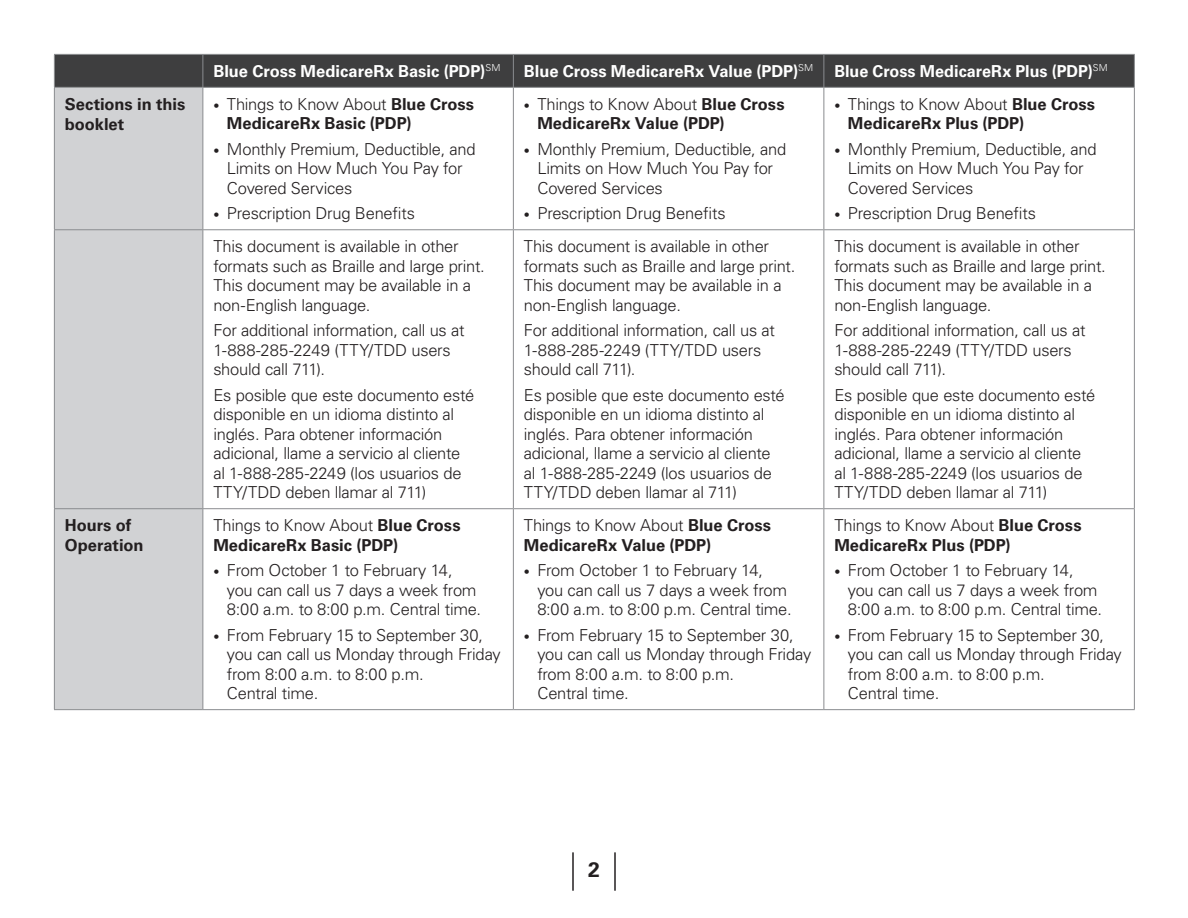
<style>
.page{position:relative;width:1188px;height:918px;background:#fff}
.page>*{position:absolute;margin:0;border:0;box-sizing:border-box;transform-origin:0 0}
.t1{font:700 21px "Univers LT Std";color:#231f20}
.chart_body{font:300 16.5px/19.5px "Univers LT Std";letter-spacing:-.015em;color:#231f20}
.chart_body-2{font:700 16.5px/19.5px "Univers LT Std";color:#231f20}
.chart_header_row{font:700 16.5px "Univers LT Std";color:#fff}
.left_column{font:700 16.5px/20.2px "Univers LT Std";color:#231f20}
.s1{font-weight:300;font-size:12px}
.s2{font-weight:300}
.s3{font-size:12px}
</style>
<div class="page">
<hr style="left:614px;top:852px;width:2px;height:39px;background:#231f20">
<hr style="left:572px;top:852px;width:2px;height:39px;background:#231f20">
<div style="left:55px;top:55px;width:1079px;height:32px;background:#3e3e3f"></div>
<div style="left:55px;top:88px;width:147px;height:621px;background:#d1d2d4"></div>
<hr style="left:202px;top:55px;width:1px;height:32px;background:#8a8c8f">
<hr style="left:824px;top:55px;width:1px;height:32px;background:#8a8c8f">
<hr style="left:1134px;top:55px;width:1px;height:32px;background:#8a8c8f">
<hr style="left:202px;top:88px;width:1px;height:141px;background:#8a8c8f">
<hr style="left:824px;top:88px;width:1px;height:141px;background:#8a8c8f">
<hr style="left:1134px;top:88px;width:1px;height:141px;background:#8a8c8f">
<hr style="left:54px;top:229px;width:149px;height:1px;background:#8a8c8f">
<hr style="left:203px;top:229px;width:310px;height:1px;background:#8a8c8f">
<hr style="left:202px;top:230px;width:1px;height:278px;background:#8a8c8f">
<hr style="left:513px;top:229px;width:311px;height:1px;background:#8a8c8f">
<hr style="left:824px;top:229px;width:311px;height:1px;background:#8a8c8f">
<hr style="left:824px;top:230px;width:1px;height:278px;background:#8a8c8f">
<hr style="left:1134px;top:230px;width:1px;height:278px;background:#8a8c8f">
<hr style="left:54px;top:508px;width:149px;height:1px;background:#8a8c8f">
<hr style="left:203px;top:508px;width:310px;height:1px;background:#8a8c8f">
<hr style="left:202px;top:509px;width:1px;height:200px;background:#8a8c8f">
<hr style="left:513px;top:508px;width:311px;height:1px;background:#8a8c8f">
<hr style="left:824px;top:508px;width:311px;height:1px;background:#8a8c8f">
<hr style="left:824px;top:509px;width:1px;height:200px;background:#8a8c8f">
<hr style="left:1134px;top:509px;width:1px;height:200px;background:#8a8c8f">
<hr style="left:54px;top:709px;width:149px;height:1px;background:#8a8c8f">
<hr style="left:203px;top:709px;width:310px;height:1px;background:#8a8c8f">
<hr style="left:513px;top:709px;width:311px;height:1px;background:#8a8c8f">
<hr style="left:824px;top:709px;width:311px;height:1px;background:#8a8c8f">
<hr style="left:54px;top:54px;width:149px;height:1px;background:#8a8c8f">
<hr style="left:54px;top:55px;width:1px;height:32px;background:#8a8c8f">
<hr style="left:203px;top:54px;width:310px;height:1px;background:#8a8c8f">
<hr style="left:513px;top:54px;width:311px;height:1px;background:#8a8c8f">
<hr style="left:513px;top:55px;width:1px;height:32px;background:#8a8c8f">
<hr style="left:824px;top:54px;width:311px;height:1px;background:#8a8c8f">
<hr style="left:54px;top:87px;width:149px;height:1px;background:#8a8c8f">
<hr style="left:203px;top:87px;width:310px;height:1px;background:#8a8c8f">
<hr style="left:513px;top:87px;width:311px;height:1px;background:#8a8c8f">
<hr style="left:824px;top:87px;width:311px;height:1px;background:#8a8c8f">
<hr style="left:54px;top:88px;width:1px;height:141px;background:#8a8c8f">
<hr style="left:513px;top:88px;width:1px;height:141px;background:#8a8c8f">
<hr style="left:54px;top:230px;width:1px;height:278px;background:#8a8c8f">
<hr style="left:513px;top:230px;width:1px;height:278px;background:#8a8c8f">
<hr style="left:54px;top:509px;width:1px;height:200px;background:#8a8c8f">
<hr style="left:513px;top:509px;width:1px;height:200px;background:#8a8c8f">
<p class="chart_header_row" style="left:213px;top:61px;width:289px">Blue Cross MedicareRx Basic (PDP)<sup>SM</sup></p>
<p class="chart_header_row" style="left:524px;top:61px;width:291px">Blue Cross MedicareRx Value (PDP)<sup>SM</sup></p>
<p class="chart_header_row" style="left:834px;top:61px;width:275px">Blue Cross MedicareRx Plus (PDP)<sup>SM</sup></p>
<p class="left_column" style="left:65px;top:94px;width:122px">Sections in this booklet</p>
<p class="chart_body-2" style="left:227px;top:94px;width:249px;text-indent:-14px"><span class="s1">•</span> <span class="s2">Things to Know About</span> Blue Cross<br>MedicareRx Basic (PDP)</p>
<p class="chart_body" style="left:227px;top:139px;width:250px;text-indent:-14px"><span class="s3">•</span> Monthly Premium, Deductible, and<br>Limits on How Much You Pay for<br>Covered Services</p>
<p class="chart_body" style="left:213px;top:204px;width:203px"><span class="s3">•</span> Prescription Drug Benefits</p>
<p class="chart_body" style="left:213px;top:237px;width:273px">This document is available in other formats such as Braille and large print.<br>This document may be available in a non‑English language.</p>
<p class="chart_body" style="left:213px;top:321px;width:253px">For additional information, call us at<br>1‑888-285-2249 (TTY/TDD users should call 711).</p>
<p class="chart_body" style="left:213px;top:385px;width:262px">Es posible que este documento esté disponible en un idioma distinto al inglés. Para obtener información adicional, llame a servicio al cliente al 1‑888-285-2249 (los usuarios de TTY/TDD deben llamar al 711)</p>
<p class="left_column" style="left:65px;top:515px;width:80px">Hours of<br>Operation</p>
<p class="chart_body-2" style="left:213px;top:516px;width:249px"><span class="s2">Things to Know About</span> Blue Cross<br>MedicareRx Basic (PDP)</p>
<p class="chart_body" style="left:227px;top:561px;width:256px;text-indent:-14px"><span class="s3">•</span> From October 1 to February 14, you can call us 7 days a week from<br>8:00 a.m. to 8:00 p.m. Central time.</p>
<p class="chart_body" style="left:227px;top:625px;width:275px;text-indent:-14px"><span class="s3">•</span> From February 15 to September 30, you can call us Monday through Friday from 8:00 a.m. to 8:00 p.m.<br>Central time.</p>
<p class="chart_body-2" style="left:537px;top:94px;width:249px;text-indent:-14px"><span class="s1">•</span> <span class="s2">Things to Know About</span> Blue Cross<br>MedicareRx Value (PDP)</p>
<p class="chart_body" style="left:537px;top:139px;width:250px;text-indent:-14px"><span class="s3">•</span> Monthly Premium, Deductible, and<br>Limits on How Much You Pay for<br>Covered Services</p>
<p class="chart_body" style="left:524px;top:204px;width:203px"><span class="s3">•</span> Prescription Drug Benefits</p>
<p class="chart_body" style="left:524px;top:237px;width:273px">This document is available in other formats such as Braille and large print.<br>This document may be available in a non‑English language.</p>
<p class="chart_body" style="left:524px;top:321px;width:253px">For additional information, call us at<br>1‑888-285-2249 (TTY/TDD users should call 711).</p>
<p class="chart_body" style="left:524px;top:385px;width:262px">Es posible que este documento esté disponible en un idioma distinto al inglés. Para obtener información adicional, llame a servicio al cliente al 1‑888-285-2249 (los usuarios de TTY/TDD deben llamar al 711)</p>
<p class="chart_body-2" style="left:524px;top:516px;width:249px"><span class="s2">Things to Know About</span> Blue Cross<br>MedicareRx Value (PDP)</p>
<p class="chart_body" style="left:537px;top:561px;width:256px;text-indent:-14px"><span class="s3">•</span> From October 1 to February 14, you can call us 7 days a week from<br>8:00 a.m. to 8:00 p.m. Central time.</p>
<p class="chart_body" style="left:537px;top:625px;width:275px;text-indent:-14px"><span class="s3">•</span> From February 15 to September 30, you can call us Monday through Friday from 8:00 a.m. to 8:00 p.m.<br>Central time.</p>
<p class="chart_body-2" style="left:848px;top:94px;width:249px;text-indent:-14px"><span class="s1">•</span> <span class="s2">Things to Know About</span> Blue Cross<br>MedicareRx Plus (PDP)</p>
<p class="chart_body" style="left:848px;top:139px;width:250px;text-indent:-14px"><span class="s3">•</span> Monthly Premium, Deductible, and<br>Limits on How Much You Pay for<br>Covered Services</p>
<p class="chart_body" style="left:834px;top:204px;width:203px"><span class="s3">•</span> Prescription Drug Benefits</p>
<p class="chart_body" style="left:834px;top:237px;width:273px">This document is available in other formats such as Braille and large print.<br>This document may be available in a non‑English language.</p>
<p class="chart_body" style="left:834px;top:321px;width:253px">For additional information, call us at<br>1‑888-285-2249 (TTY/TDD users should call 711).</p>
<p class="chart_body" style="left:834px;top:385px;width:262px">Es posible que este documento esté disponible en un idioma distinto al inglés. Para obtener información adicional, llame a servicio al cliente al 1‑888-285-2249 (los usuarios de TTY/TDD deben llamar al 711)</p>
<p class="chart_body-2" style="left:834px;top:516px;width:249px"><span class="s2">Things to Know About</span> Blue Cross<br>MedicareRx Plus (PDP)</p>
<p class="chart_body" style="left:848px;top:561px;width:256px;text-indent:-14px"><span class="s3">•</span> From October 1 to February 14, you can call us 7 days a week from<br>8:00 a.m. to 8:00 p.m. Central time.</p>
<p class="chart_body" style="left:848px;top:625px;width:275px;text-indent:-14px"><span class="s3">•</span> From February 15 to September 30, you can call us Monday through Friday from 8:00 a.m. to 8:00 p.m.<br>Central time.</p>
<p class="t1" style="left:588px;top:858px;width:13px">2</p>
</div>
